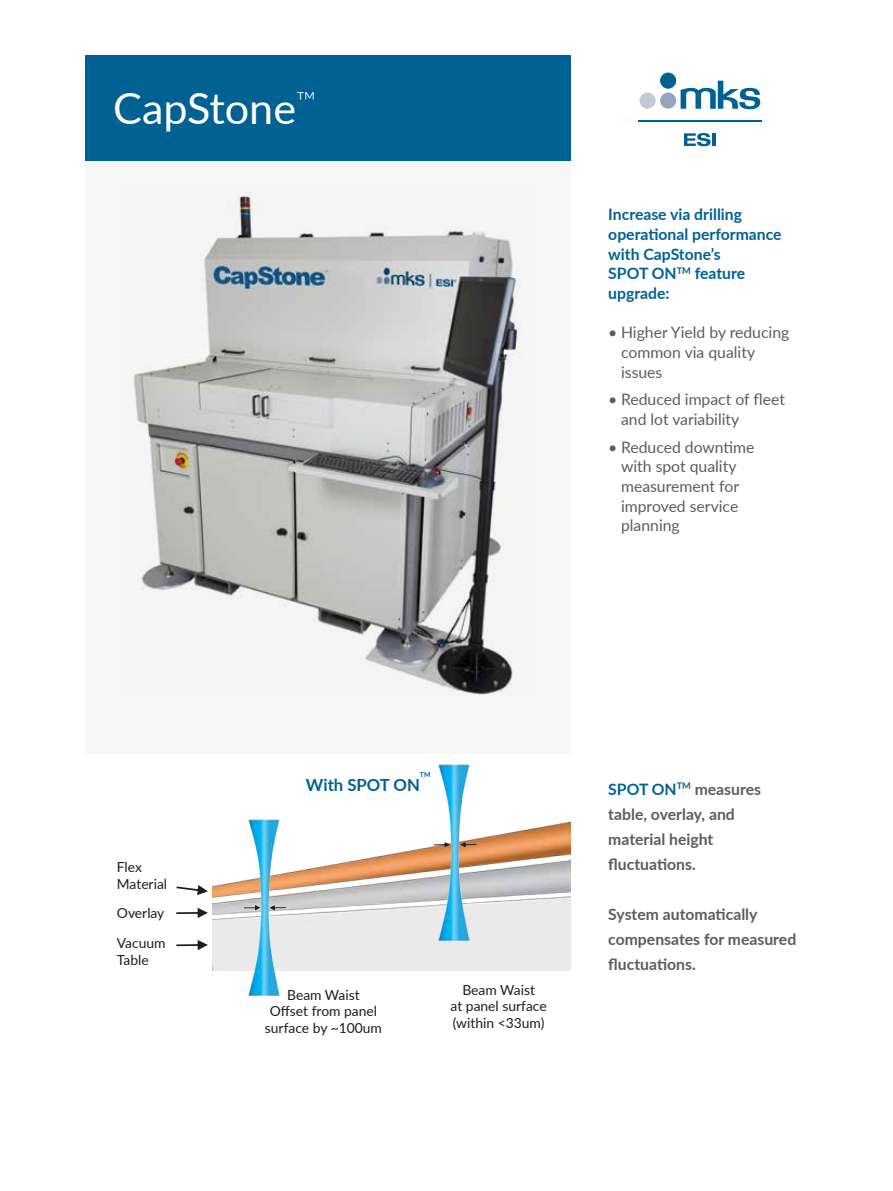
<style>
.page{position:relative;width:893px;height:1191px;background:#fff}
.page>*{position:absolute;margin:0;border:0;box-sizing:border-box;transform-origin:0 0}
.t1{font:43.2px "Lato";color:#fff}
.t2{font:700 16.65px "Lato";color:#006193}
.t3{font:15.75px/19.6px "Lato";color:#5e5b5c}
.t4{font:700 15.75px/25px "Lato";color:#5e5b5c}
.t5{font:700 15.75px/19.6px "Lato";color:#006193}
.t6{font:13.8px/16.6px "Lato";color:#1d1d1b}
.t7{font:700 6.75px "Lato";color:#006193}
.s1{color:#006193}
</style>
<div class="page">
<div style="left:85px;top:161px;width:485px;height:593px;background:#f6f6f6"></div>
<div style="left:85px;top:55px;width:485px;height:107px;background:#006193"></div>
<hr style="left:85px;top:161px;width:744px;height:1px;background:#fff">
<hr style="left:638px;top:120px;width:123px;height:2px;background:#006193">
<svg style="left:684px;top:133px;width:27px;height:13px"></svg>
<hr style="left:712px;top:133px;width:4px;height:13px;background:#006193">
<div style="left:660px;top:73px;width:16px;height:16px;background:#006193;border-radius:50%"></div>
<div style="left:660px;top:93px;width:16px;height:16px;background:#94a6bd;border-radius:50%"></div>
<div style="left:639px;top:93px;width:17px;height:16px;background:#c2cad7;border-radius:50%"></div>
<svg style="left:681px;top:81px;width:79px;height:28px"></svg>
<img style="left:133px;top:194px;width:388px;height:501px">
<img style="left:213px;top:822px;width:357px;height:148px">
<img style="left:244px;top:819px;width:41px;height:177px">
<img style="left:434px;top:764px;width:41px;height:181px">
<svg style="left:176px;top:940px;width:32px;height:10px"></svg>
<svg style="left:176px;top:908px;width:32px;height:10px"></svg>
<svg style="left:176px;top:885px;width:32px;height:10px"></svg>
<svg style="left:244px;top:905px;width:16px;height:5px"></svg>
<svg style="left:434px;top:842px;width:16px;height:5px"></svg>
<svg style="left:269px;top:905px;width:17px;height:5px"></svg>
<svg style="left:460px;top:842px;width:16px;height:5px"></svg>
<h1 class="t1" style="left:113px;top:78px;width:204px">CapStone<sup>™</sup></h1>
<p class="t5" style="left:608px;top:204px;width:175px">Increase via drilling operational performance with CapStone’s<br>SPOT ON<sup>TM</sup> feature upgrade:</p>
<p class="t3" style="left:621px;top:322px;width:170px;text-indent:-13px">• Higher Yield by reducing common via quality issues</p>
<p class="t3" style="left:621px;top:389px;width:165px;text-indent:-13px">• Reduced impact of fleet and lot variability</p>
<p class="t3" style="left:621px;top:436px;width:135px;text-indent:-13px">• Reduced downtime with spot quality measurement for improved service planning</p>
<p class="t6" style="left:117px;top:858px;width:52px">Flex<br>Material</p>
<p class="t6" style="left:117px;top:904px;width:49px">Overlay</p>
<p class="t6" style="left:117px;top:934px;width:50px">Vacuum<br>Table</p>
<p class="t7" style="left:420px;top:769px;width:12px">TM</p>
<p class="t2" style="left:306px;top:772px;width:116px">With SPOT ON</p>
<p class="t6" style="left:265px;top:985px;width:119px;text-align:center">Beam Waist<br>Offset from panel surface by ~100um</p>
<p class="t6" style="left:451px;top:980px;width:98px;text-align:center">Beam Waist<br>at panel surface (within &lt;33um)</p>
<p class="t4" style="left:608px;top:775px;width:154px"><span class="s1">SPOT ON</span><sup>TM</sup> measures table, overlay, and material height fluctuations.</p>
<p class="t4" style="left:608px;top:901px;width:189px">System automatically compensates for measured fluctuations.</p>
</div>
